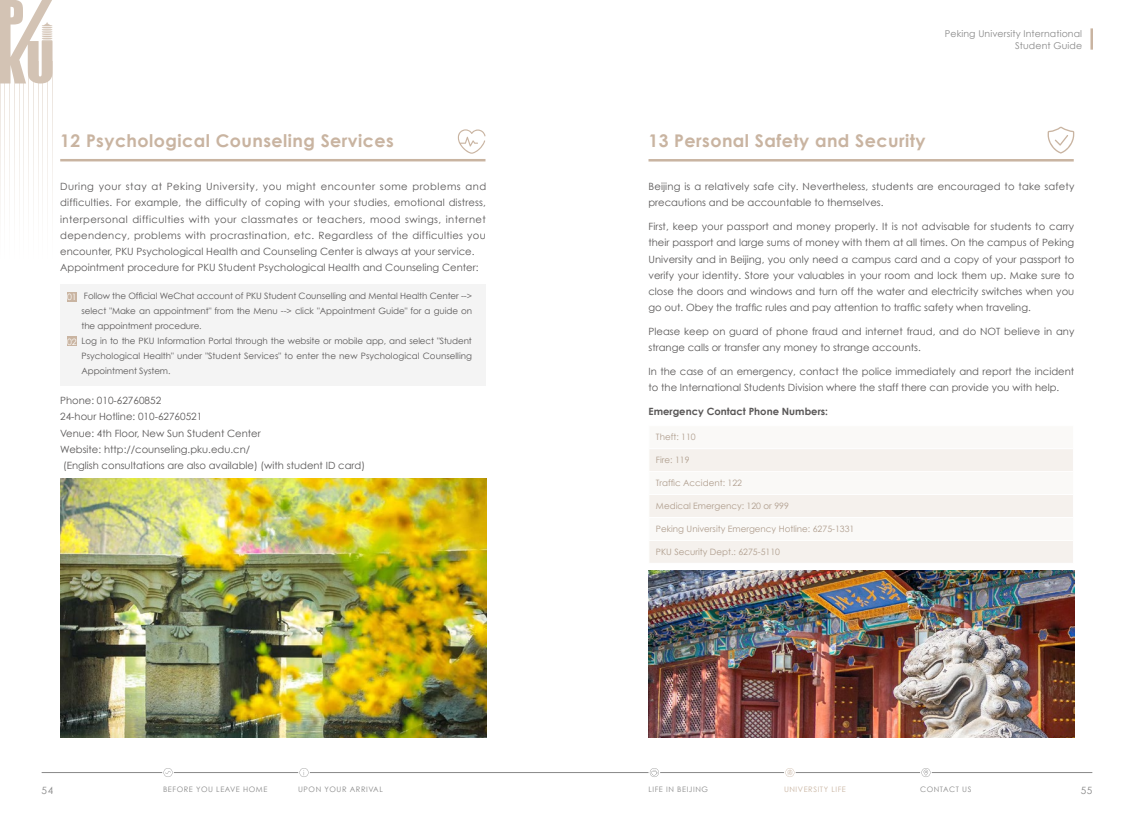
<style>
.page{position:relative;width:1134px;height:833px;background:#fff}
.page>*{position:absolute;margin:0;border:0;box-sizing:border-box;transform-origin:0 0}
.t1{font:700 17.5px "Century Gothic";letter-spacing:.025em;color:#c9b4a1}
.t2{font:10px/16.2px "Century Gothic";color:#595757}
.t3{font:700 10px "Century Gothic";color:#595757}
.t4{font:10px "Century Gothic";color:#898989}
.t5{font:9.38px/11.2px "Century Gothic";letter-spacing:.01em;color:#898989;text-align:right}
.t6{font:8.75px/15px "Century Gothic";letter-spacing:-.01em;color:#595757}
.t7{font:8.75px "Century Gothic";color:#ae9c8c}
.t8{font:8.75px "Century Gothic";color:#fff}
.t9{font:7.5px "Century Gothic";letter-spacing:.075em;color:#898989}
.t10{font:7.5px "Century Gothic";letter-spacing:.075em;color:#c9b4a1}
</style>
<div class="page">
<hr style="left:60px;top:159px;width:425px;height:2px;background:#c9b4a1">
<img style="left:60px;top:479px;width:426px;height:258px">
<img style="left:648px;top:570px;width:426px;height:167px">
<svg style="left:458px;top:129px;width:27px;height:25px"></svg>
<hr style="left:648px;top:159px;width:426px;height:2px;background:#c9b4a1">
<svg style="left:649px;top:449px;width:424px;height:114px;fill:#f5f1ed"></svg>
<hr style="left:648px;top:471px;width:426px;height:1px;background:#fff">
<hr style="left:648px;top:494px;width:426px;height:1px;background:#fff">
<hr style="left:648px;top:517px;width:426px;height:1px;background:#fff">
<hr style="left:648px;top:540px;width:426px;height:1px;background:#fff">
<svg style="left:1047px;top:127px;width:27px;height:27px"></svg>
<div style="left:60px;top:284px;width:425px;height:101px;background:#f4f4f4"></div>
<div style="left:67px;top:292px;width:10px;height:9px;background:#c9b4a1"></div>
<div style="left:67px;top:336px;width:10px;height:10px;background:#c9b4a1"></div>
<hr style="left:1090px;top:28px;width:3px;height:22px;background:#c9b4a1">
<hr style="left:42px;top:772px;width:1050px;height:1px;background:#898989">
<div style="left:648px;top:766px;width:12px;height:12px;background:#fff;border-radius:50%"></div>
<svg style="left:299px;top:768px;width:9px;height:9px"></svg>
<svg style="left:164px;top:768px;width:9px;height:9px"></svg>
<svg style="left:785px;top:768px;width:9px;height:9px"></svg>
<svg style="left:650px;top:768px;width:9px;height:9px"></svg>
<svg style="left:921px;top:768px;width:9px;height:9px"></svg>
<hr style="left:52px;top:61px;width:1px;height:210px;background:#c9b4a1">
<hr style="left:47px;top:61px;width:1px;height:210px;background:#c9b4a1">
<hr style="left:43px;top:61px;width:1px;height:210px;background:#c9b4a1">
<hr style="left:38px;top:61px;width:1px;height:210px;background:#c9b4a1">
<hr style="left:33px;top:61px;width:1px;height:210px;background:#c9b4a1">
<hr style="left:28px;top:61px;width:1px;height:210px;background:#c9b4a1">
<hr style="left:24px;top:82px;width:1px;height:189px;background:#c9b4a1">
<hr style="left:19px;top:61px;width:1px;height:210px;background:#c9b4a1">
<hr style="left:14px;top:61px;width:1px;height:210px;background:#c9b4a1">
<hr style="left:10px;top:61px;width:1px;height:210px;background:#c9b4a1">
<hr style="left:5px;top:61px;width:1px;height:210px;background:#c9b4a1">
<hr style="left:0;top:61px;width:1px;height:210px;background:#c9b4a1">
<svg style="left:0;top:0;width:53px;height:83px"></svg>
<h1 class="t1" style="left:60px;top:130px;width:335px">12 Psychological Counseling Services</h1>
<p class="t2" style="left:60px;top:178px;width:427px">During your stay at Peking University, you might encounter some problems and difficulties. For example, the difficulty of coping with your studies, emotional distress, interpersonal difficulties with your classmates or teachers, mood swings, internet dependency, problems with procrastination, etc. Regardless of the difficulties you encounter, PKU Psychological Health and Counseling Center is always at your service.<br>Appointment procedure for PKU Student Psychological Health and Counseling Center:</p>
<p class="t6" style="left:81px;top:288px;width:392px">Follow the Official WeChat account of PKU Student Counselling and Mental Health Center --&gt; select "Make an appointment" from the Menu --&gt; click "Appointment Guide" for a guide on the appointment procedure.<br>Log in to the PKU Information Portal through the website or mobile app, and select "Student Psychological Health" under "Student Services" to enter the new Psychological Counselling Appointment System.</p>
<p class="t8" style="left:67px;top:291px;width:11px">01</p>
<p class="t8" style="left:67px;top:336px;width:11px">02</p>
<p class="t2" style="left:60px;top:392px;width:306px">Phone: 010-62760852<br>24-hour Hotline: 010-62760521<br>Venue: 4th Floor, New Sun Student Center<br>Website: http://counseling.pku.edu.cn/<br>(English consultations are also available) (with student ID card)</p>
<p class="t5" style="left:945px;top:28px;width:139px">Peking University International<br>Student Guide</p>
<h1 class="t1" style="left:648px;top:130px;width:279px">13 Personal Safety and Security</h1>
<p class="t2" style="left:648px;top:178px;width:427px">Beijing is a relatively safe city. Nevertheless, students are encouraged to take safety precautions and be accountable to themselves.</p>
<p class="t2" style="left:648px;top:218px;width:427px;text-align:justify">First, keep your passport and money properly. It is not advisable for students to carry their passport and large sums of money with them at all times. On the campus of Peking University and in Beijing, you only need a campus card and a copy of your passport to verify your identity. Store your valuables in your room and lock them up. Make sure to close the doors and windows and turn off the water and electricity switches when you go out. Obey the traffic rules and pay attention to traffic safety when traveling.</p>
<p class="t2" style="left:648px;top:323px;width:427px">Please keep on guard of phone fraud and internet fraud, and do NOT believe in any strange calls or transfer any money to strange accounts.</p>
<p class="t2" style="left:648px;top:363px;width:427px">In the case of an emergency, contact the police immediately and report the incident to the International Students Division where the staff there can provide you with help.</p>
<p class="t3" style="left:648px;top:405px;width:181px">Emergency Contact Phone Numbers:</p>
<p class="t7" style="left:656px;top:432px;width:41px">Theft: 110</p>
<p class="t7" style="left:656px;top:455px;width:35px">Fire: 119</p>
<p class="t7" style="left:656px;top:478px;width:88px">Traffic Accident: 122</p>
<p class="t7" style="left:656px;top:500px;width:134px">Medical Emergency: 120 or 999</p>
<p class="t7" style="left:656px;top:523px;width:200px">Peking University Emergency Hotline: 6275-1331</p>
<p class="t7" style="left:656px;top:546px;width:126px">PKU Security Dept.: 6275-5110</p>
<p class="t4" style="left:42px;top:784px;width:13px">54</p>
<p class="t9" style="left:163px;top:784px;width:106px">BEFORE YOU LEAVE HOME</p>
<p class="t9" style="left:298px;top:785px;width:86px">UPON YOUR ARRIVAL</p>
<p class="t9" style="left:648px;top:785px;width:61px">LIFE IN BEIJING</p>
<p class="t10" style="left:784px;top:785px;width:63px">UNIVERSITY LIFE</p>
<p class="t9" style="left:920px;top:785px;width:53px">CONTACT US</p>
<p class="t4" style="left:1081px;top:784px;width:13px">55</p>
</div>
